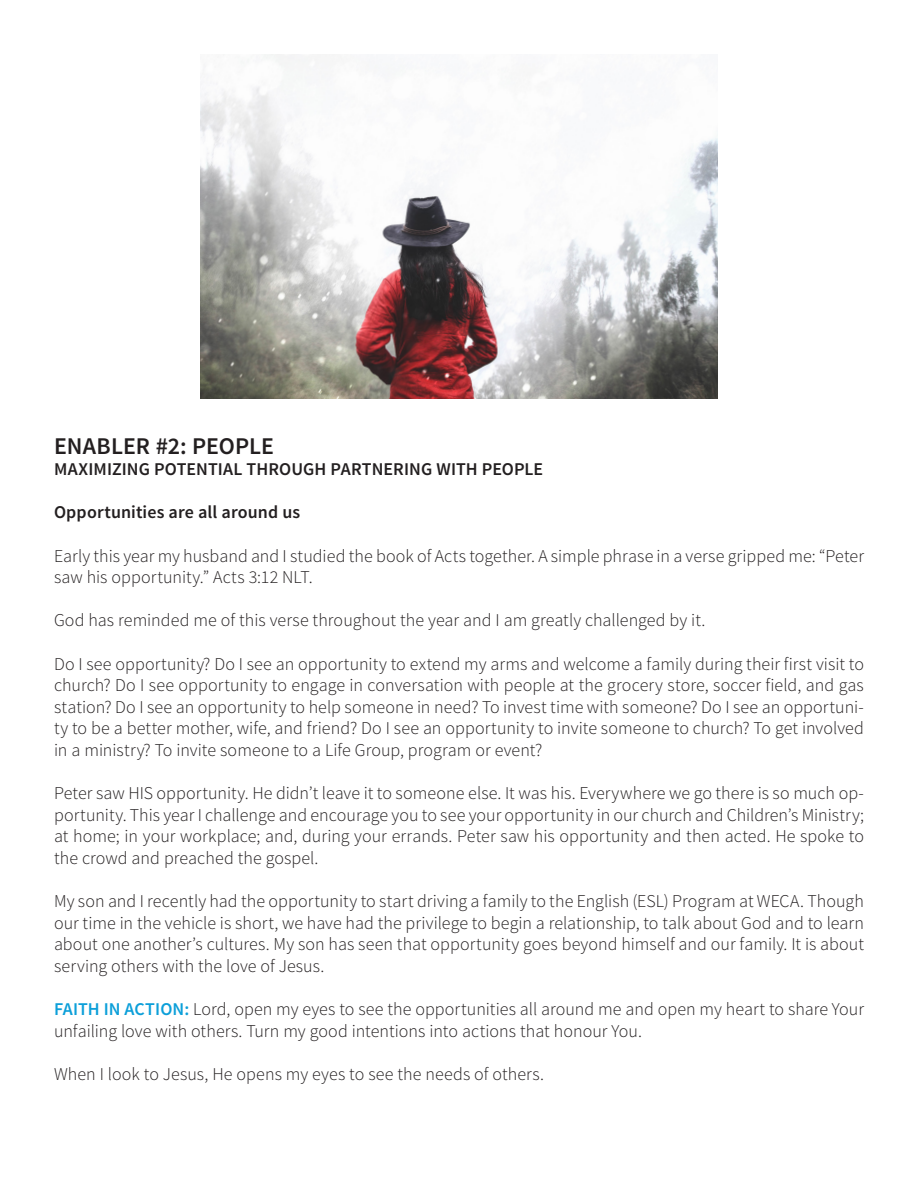
<style>
.page{position:relative;width:918px;height:1188px;background:#fff}
.page>*{position:absolute;margin:0;border:0;box-sizing:border-box;transform-origin:0 0}
.main_text{font:600 24px "Source Sans Pro";color:#231f20}
.main_text-2{font:300 18px/21.6px "Source Sans Pro";letter-spacing:.005em;color:#231f20;text-align:justify}
.main_text-3{font:600 18px "Source Sans Pro";letter-spacing:.005em;color:#231f20}
.s1{font-weight:600;color:#0c9fd9}
</style>
<div class="page">
<img style="left:200px;top:54px;width:518px;height:345px">
<p class="main_text" style="left:54px;top:430px;width:221px">ENABLER #2: PEOPLE</p>
<p class="main_text-3" style="left:54px;top:458px;width:491px">MAXIMIZING POTENTIAL THROUGH PARTNERING WITH PEOPLE</p>
<p class="main_text-3" style="left:54px;top:501px;width:248px">Opportunities are all around us</p>
<p class="main_text-2" style="left:54px;top:545px;width:812px">Early this year my husband and I studied the book of Acts together. A simple phrase in a verse gripped me: “Peter saw his opportunity.” Acts 3:12 NLT.</p>
<p class="main_text-2" style="left:54px;top:610px;width:653px">God has reminded me of this verse throughout the year and I am greatly challenged by it.</p>
<p class="main_text-2" style="left:54px;top:653px;width:812px">Do I see opportunity? Do I see an opportunity to extend my arms and welcome a family during their first visit to church? Do I see opportunity to engage in conversation with people at the grocery store, soccer field, and gas station? Do I see an opportunity to help someone in need? To invest time with someone? Do I see an opportuni&shy;ty to be a better mother, wife, and friend? Do I see an opportunity to invite someone to church? To get involved in a ministry? To invite someone to a Life Group, program or event?</p>
<p class="main_text-2" style="left:54px;top:783px;width:812px">Peter saw HIS opportunity. He didn’t leave it to someone else. It was his. Everywhere we go there is so much op&shy;portunity. This year I challenge and encourage you to see your opportunity in our church and Children’s Ministry; at home; in your workplace; and, during your errands. Peter saw his opportunity and then acted. He spoke to the crowd and preached the gospel.</p>
<p class="main_text-2" style="left:54px;top:891px;width:812px">My son and I recently had the opportunity to start driving a family to the English (ESL) Program at WECA. Though our time in the vehicle is short, we have had the privilege to begin a relationship, to talk about God and to learn about one another’s cultures. My son has seen that opportunity goes beyond himself and our family. It is about serving others with the love of Jesus.</p>
<p class="main_text-2" style="left:54px;top:999px;width:812px"><span class="s1">FAITH IN ACTION:</span> Lord, open my eyes to see the opportunities all around me and open my heart to share Your unfailing love with others. Turn my good intentions into actions that honour You.</p>
<p class="main_text-2" style="left:54px;top:1063px;width:492px">When I look to Jesus, He opens my eyes to see the needs of others.</p>
</div>
